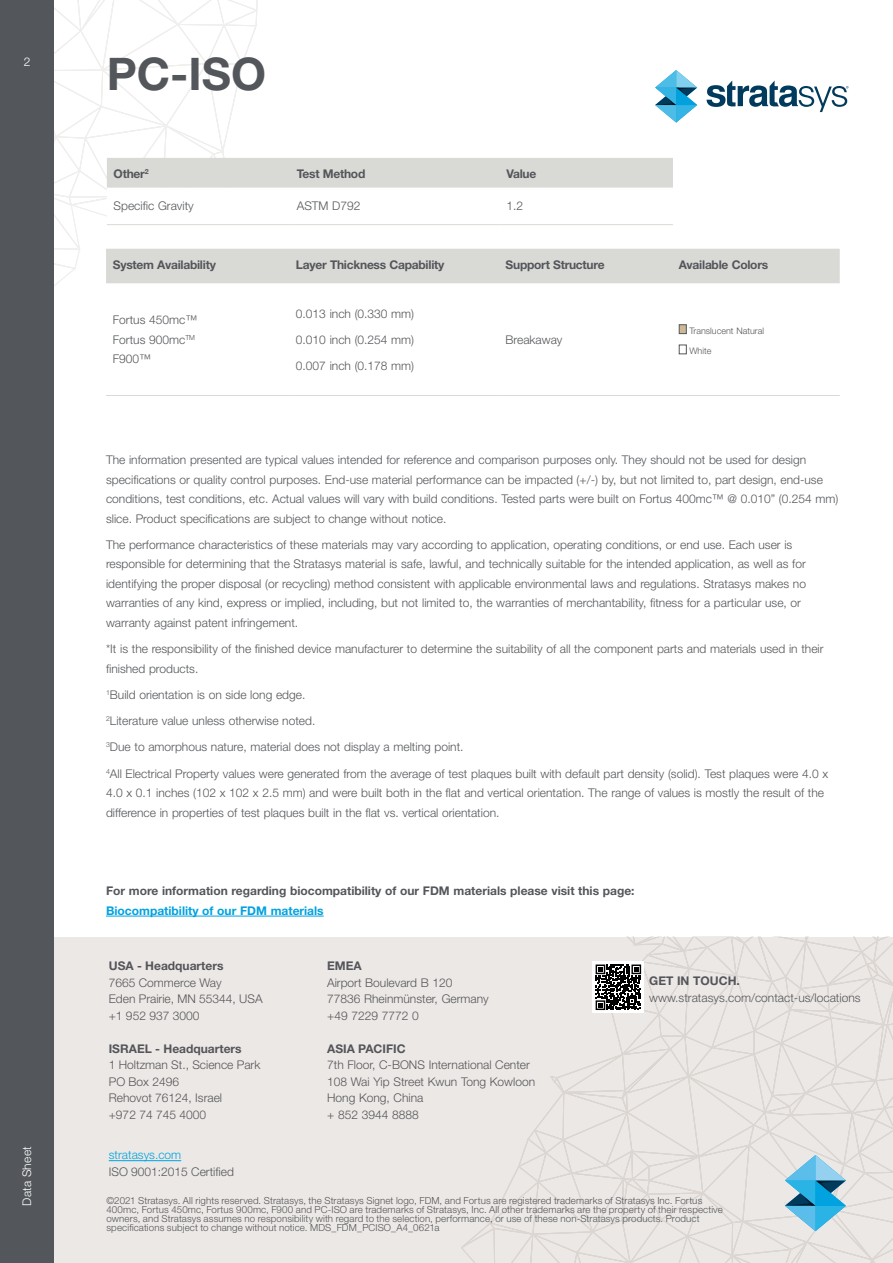
<style>
.page{position:relative;width:893px;height:1263px;background:#fff}
.page>*{position:absolute;margin:0;border:0;box-sizing:border-box;transform-origin:0 0}
.Page_Title{font:700 45px "Helvetica Neue LT Std";color:#53565a}
.Para{font:300 12px/19.5px "Helvetica Neue LT Std";color:#53565a}
.t1{font:300 12px/16.5px "Helvetica Neue LT Std";color:#54555a}
.TBL_-_Body{font:300 12px/19.5px "Helvetica Neue LT Std";color:#53565a}
.Para-2{font:700 12px/19.5px "Helvetica Neue LT Std";color:#53565a}
.TBL_-_Header{font:700 12px "Helvetica Neue LT Std";letter-spacing:-.02em;color:#53565a}
.t2{font:700 12px "Helvetica Neue LT Std";color:#54555a}
.t3{font:300 12px "Helvetica Neue LT Std";color:#00a3e0}
.t4{font:300 12px "Helvetica Neue LT Std";letter-spacing:.015em;color:#fff}
.t5{font:300 9.75px/9px "Helvetica Neue LT Std";letter-spacing:.01em;color:#53565a}
.Para-3{font:300 9px "Helvetica Neue LT Std";color:#53565a}
.s1{color:#00a2df}
</style>
<div class="page">
<div style="left:54px;top:937px;width:839px;height:326px;background:#ece8e5"></div>
<hr style="left:109px;top:1160px;width:72px;height:1px;background:#00a3e0">
<svg style="left:461px;top:937px;width:432px;height:326px"></svg>
<div style="left:0;top:0;width:54px;height:1263px;background:#53565a"></div>
<svg style="left:54px;top:0;width:794px;height:286px"></svg>
<svg style="left:106px;top:284px;width:734px;height:71px"></svg>
<hr style="left:499px;top:395px;width:173px;height:1px;background:#d9d9d6">
<hr style="left:672px;top:395px;width:168px;height:1px;background:#d9d9d6">
<hr style="left:106px;top:395px;width:183px;height:1px;background:#d9d9d6">
<hr style="left:289px;top:395px;width:210px;height:1px;background:#d9d9d6">
<div style="left:679px;top:324px;width:8px;height:10px;background:#cdb996;border:1px solid #53565a"></div>
<div style="left:679px;top:345px;width:8px;height:9px;background:#fff;border:1px solid #53565a"></div>
<hr style="left:106px;top:916px;width:218px;height:1px;background:#00a2df">
<p class="t4" style="left:24px;top:54px;width:8px">2</p>
<p class="t4" style="left:20px;top:1205px;width:61px;rotate:-90deg">Data Sheet</p>
<p class="Page_Title" style="left:107px;top:46px;width:161px">PC-ISO</p>
<p class="TBL_-_Header" style="left:114px;top:166px;width:36px">Other<sup>2</sup></p>
<p class="TBL_-_Header" style="left:297px;top:166px;width:70px">Test Method</p>
<p class="TBL_-_Header" style="left:506px;top:166px;width:31px">Value</p>
<p class="TBL_-_Body" style="left:114px;top:196px;width:82px">Specific Gravity</p>
<p class="TBL_-_Body" style="left:297px;top:196px;width:65px">ASTM D792</p>
<p class="TBL_-_Body" style="left:506px;top:196px;width:18px">1.2</p>
<p class="TBL_-_Header" style="left:113px;top:257px;width:105px">System Availability</p>
<p class="TBL_-_Header" style="left:296px;top:257px;width:150px">Layer Thickness Capability</p>
<p class="TBL_-_Header" style="left:506px;top:257px;width:100px">Support Structure</p>
<p class="TBL_-_Header" style="left:679px;top:257px;width:91px">Available Colors</p>
<p class="TBL_-_Body" style="left:113px;top:310px;width:86px">Fortus 450mc™<br>Fortus 900mc<sup>TM<br></sup>F900™</p>
<p class="TBL_-_Body" style="left:296px;top:303px;width:120px">0.013 inch (0.330 mm)</p>
<p class="TBL_-_Body" style="left:296px;top:329px;width:120px">0.010 inch (0.254 mm)</p>
<p class="TBL_-_Body" style="left:296px;top:356px;width:120px">0.007 inch (0.178 mm)</p>
<p class="TBL_-_Body" style="left:506px;top:329px;width:58px">Breakaway</p>
<p class="Para-3" style="left:689px;top:325px;width:76px">Translucent Natural</p>
<p class="Para-3" style="left:689px;top:345px;width:23px">White</p>
<p class="Para" style="left:106px;top:450px;width:734px">The information presented are typical values intended for reference and comparison purposes only. They should not be used for design specifications or quality control purposes. End-use material performance can be impacted (+/-) by, but not limited to, part design, end-use conditions, test conditions, etc. Actual values will vary with build conditions. Tested parts were built on Fortus 400mc™ @ 0.010” (0.254 mm) slice. Product specifications are subject to change without notice.</p>
<p class="Para" style="left:106px;top:534px;width:701px">The performance characteristics of these materials may vary according to application, operating conditions, or end use. Each user is responsible for determining that the Stratasys material is safe, lawful, and technically suitable for the intended application, as well as for identifying the proper disposal (or recycling) method consistent with applicable environmental laws and regulations. Stratasys makes no warranties of any kind, express or implied, including, but not limited to, the warranties of merchantability, fitness for a particular use, or warranty against patent infringement.</p>
<p class="Para" style="left:106px;top:639px;width:719px">*It is the responsibility of the finished device manufacturer to determine the suitability of all the component parts and materials used in their finished products.</p>
<p class="Para" style="left:106px;top:684px;width:201px"><sup>1</sup>Build orientation is on side long edge.</p>
<p class="Para" style="left:106px;top:711px;width:211px"><sup>2</sup>Literature value unless otherwise noted.</p>
<p class="Para" style="left:106px;top:737px;width:359px"><sup>3</sup>Due to amorphous nature, material does not display a melting point.</p>
<p class="Para" style="left:106px;top:763px;width:724px"><sup>4</sup>All Electrical Property values were generated from the average of test plaques built with default part density (solid). Test plaques were 4.0 x<br>4.0 x 0.1 inches (102 x 102 x 2.5 mm) and were built both in the flat and vertical orientation. The range of values is mostly the result of the difference in properties of test plaques built in the flat vs. vertical orientation.</p>
<p class="Para-2" style="left:106px;top:881px;width:530px">For more information regarding biocompatibility of our FDM materials please visit this page:<br><span class="s1">Biocompatibility of our FDM materials</span></p>
<p class="t2" style="left:109px;top:959px;width:116px">USA - Headquarters</p>
<p class="t1" style="left:109px;top:974px;width:155px">7665 Commerce Way<br>Eden Prairie, MN 55344, USA +1 952 937 3000</p>
<p class="t2" style="left:109px;top:1041px;width:134px">ISRAEL - Headquarters</p>
<p class="t1" style="left:109px;top:1056px;width:153px">1 Holtzman St., Science Park<br>PO Box 2496<br>Rehovot 76124, Israel<br>+972 74 745 4000</p>
<p class="t3" style="left:109px;top:1148px;width:74px">stratasys.com</p>
<p class="t1" style="left:109px;top:1163px;width:127px">ISO 9001:2015 Certified</p>
<p class="t2" style="left:327px;top:959px;width:36px">EMEA</p>
<p class="t1" style="left:327px;top:974px;width:163px">Airport Boulevard B 120<br>77836 Rheinmünster, Germany +49 7229 7772 0</p>
<p class="t2" style="left:327px;top:1041px;width:80px">ASIA PACIFIC</p>
<p class="t1" style="left:327px;top:1056px;width:210px">7th Floor, C-BONS International Center<br>108 Wai Yip Street Kwun Tong Kowloon<br>Hong Kong, China<br>+ 852 3944 8888</p>
<p class="t2" style="left:649px;top:974px;width:92px">GET IN TOUCH.</p>
<p class="t1" style="left:649px;top:989px;width:213px">www.stratasys.com/contact-us/locations</p>
<p class="t5" style="left:106px;top:1196px;width:618px">©2021 Stratasys. All rights reserved. Stratasys, the Stratasys Signet logo, FDM, and Fortus are registered trademarks of Stratasys Inc. Fortus 400mc, Fortus 450mc, Fortus 900mc, F900 and PC-ISO are trademarks of Stratasys, Inc. All other trademarks are the property of their respective owners, and Stratasys assumes no responsibility with regard to the selection, performance, or use of these non-Stratasys products. Product specifications subject to change without notice. MDS_FDM_PCISO_A4_0621a</p>
</div>
